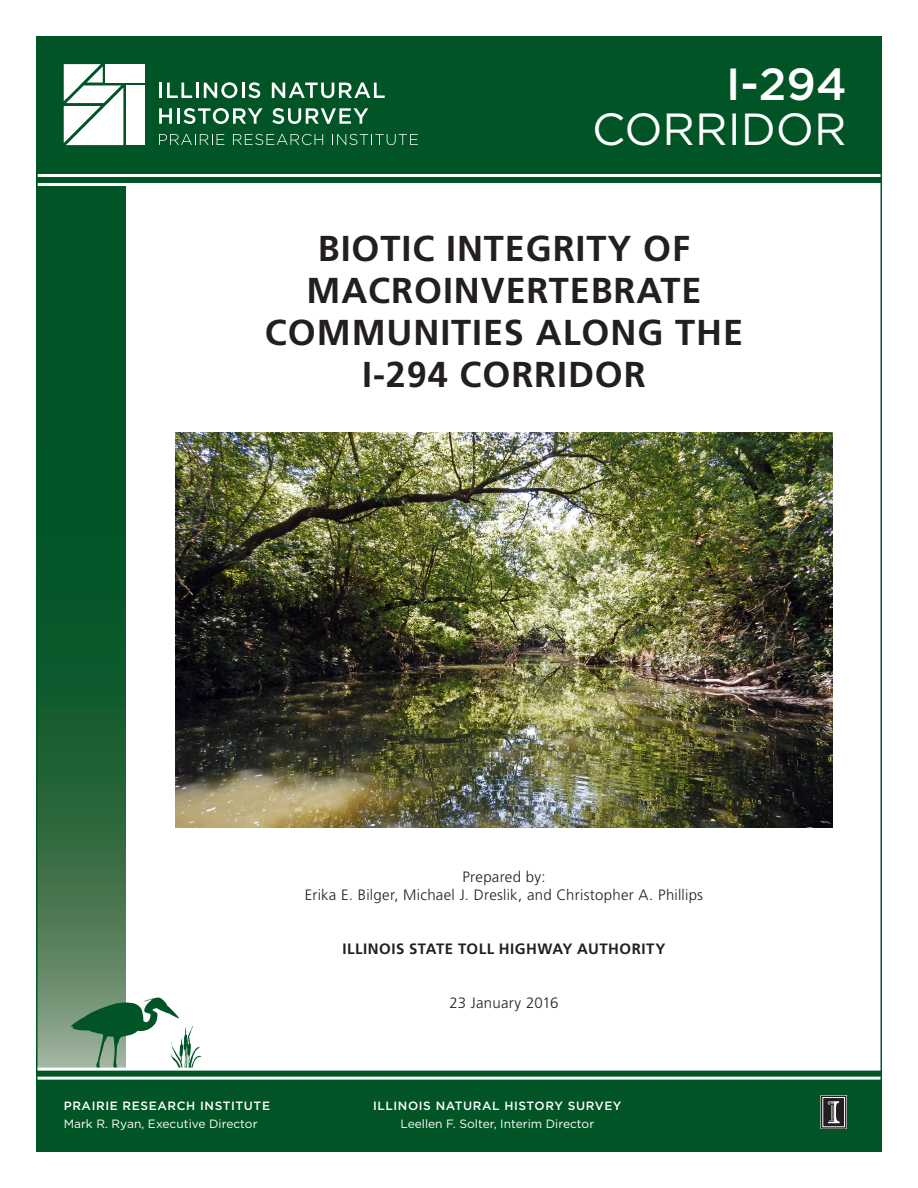
<style>
.page{position:relative;width:918px;height:1188px;background:#fff}
.page>*{position:absolute;margin:0;border:0;box-sizing:border-box;transform-origin:0 0}
.t1{font:45px/45px "Gotham";color:#fff;text-align:right}
.Title_Coversheet{font:700 36px/42px "Frutiger LT Std";letter-spacing:.025em;color:#231f20;text-align:center}
.Authors_Coversheet{font:300 15px "Frutiger LT Std";letter-spacing:.015em;color:#231f20}
.Authors_Coversheet-2{font:700 15px "Frutiger LT Std";letter-spacing:.03em;color:#231f20}
.t2{font:12px "Gotham";color:#fff}
.t3{font:500 12px "Gotham";letter-spacing:.05em;color:#fff}
.s1{font-weight:500}
</style>
<div class="page">
<div style="left:38px;top:36px;width:844px;height:148px;background:#005425"></div>
<svg style="left:39px;top:64px;width:87px;height:1004px"></svg>
<hr style="left:38px;top:174px;width:844px;height:3px;background:#fff">
<hr style="left:38px;top:183px;width:844px;height:3px;background:#fff">
<div style="left:37px;top:1069px;width:845px;height:83px;background:#005425"></div>
<svg style="left:71px;top:998px;width:130px;height:79px"></svg>
<hr style="left:37px;top:1068px;width:845px;height:3px;background:#fff">
<hr style="left:37px;top:1077px;width:845px;height:3px;background:#fff">
<img style="left:176px;top:432px;width:656px;height:396px">
<div style="left:821px;top:1096px;width:25px;height:33px;border:2px solid #231f20"></div>
<div style="left:822px;top:1097px;width:23px;height:30px;background:#231f20;border:1px solid #fff"></div>
<svg style="left:828px;top:1101px;width:12px;height:22px"></svg>
<div style="left:106px;top:64px;width:39px;height:19px;background:#fff"></div>
<div style="left:126px;top:85px;width:19px;height:60px;background:#fff"></div>
<svg style="left:64px;top:64px;width:59px;height:81px"></svg>
<hr style="left:159px;top:83px;width:3px;height:15px;background:#fff">
<svg style="left:167px;top:83px;width:25px;height:15px"></svg>
<hr style="left:196px;top:83px;width:3px;height:15px;background:#fff">
<svg style="left:204px;top:82px;width:56px;height:16px"></svg>
<svg style="left:272px;top:82px;width:113px;height:16px"></svg>
<svg style="left:159px;top:108px;width:13px;height:16px"></svg>
<hr style="left:177px;top:108px;width:3px;height:16px;background:#fff">
<svg style="left:184px;top:108px;width:79px;height:16px"></svg>
<svg style="left:272px;top:108px;width:96px;height:16px"></svg>
<svg style="left:159px;top:134px;width:65px;height:11px"></svg>
<svg style="left:233px;top:134px;width:90px;height:11px"></svg>
<svg style="left:332px;top:134px;width:86px;height:11px"></svg>
<p class="t1" style="left:592px;top:61px;width:256px"><span class="s1">I-294<br></span>CORRIDOR</p>
<p class="Title_Coversheet" style="left:265px;top:228px;width:480px">BIOTIC INTEGRITY OF<br>MACROINVERTEBRATE<br>COMMUNITIES ALONG THE<br>I-294 CORRIDOR</p>
<p class="Authors_Coversheet" style="left:462px;top:868px;width:85px">Prepared by:</p>
<p class="Authors_Coversheet" style="left:305px;top:886px;width:400px">Erika E. Bilger, Michael J. Dreslik, and Christopher A. Phillips</p>
<p class="Authors_Coversheet-2" style="left:343px;top:940px;width:324px">ILLINOIS STATE TOLL HIGHWAY AUTHORITY</p>
<p class="t3" style="left:64px;top:1098px;width:208px">PRAIRIE RESEARCH INSTITUTE</p>
<p class="t2" style="left:64px;top:1116px;width:195px">Mark R. Ryan, Executive Director</p>
<p class="Authors_Coversheet" style="left:449px;top:994px;width:111px">23 January 2016</p>
<p class="t3" style="left:373px;top:1098px;width:250px">ILLINOIS NATURAL HISTORY SURVEY</p>
<p class="t2" style="left:400px;top:1116px;width:195px">Leellen F. Solter, Interim Director</p>
</div>
